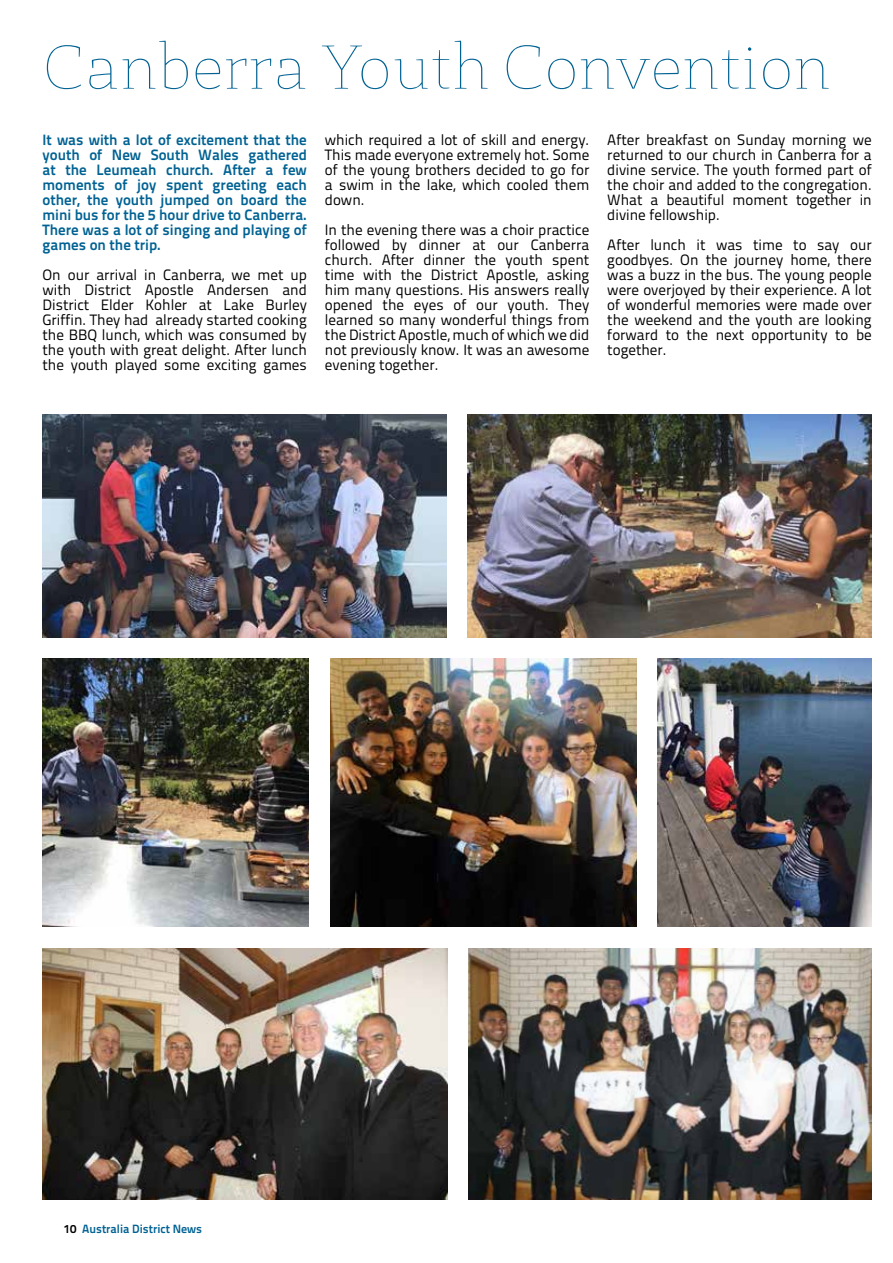
<style>
.page{position:relative;width:893px;height:1263px;background:#fff}
.page>*{position:absolute;margin:0;border:0;box-sizing:border-box;transform-origin:0 0}
.t1{font:100 61.5px "St Marie";color:#006293}
.t2{font:15px/15px "Titillium Text 22 L";color:#000;text-align:justify}
.t3{font:700 15px/15px "Titillium Text 22 L";color:#006293;text-align:justify}
.t4{font:700 12px "Titillium Text 22 L";color:#006293}
.s1{color:#000}
</style>
<div class="page">
<img style="left:43px;top:659px;width:266px;height:268px">
<img style="left:43px;top:415px;width:403px;height:222px">
<img style="left:469px;top:948px;width:403px;height:251px">
<img style="left:468px;top:415px;width:404px;height:222px">
<img style="left:330px;top:659px;width:306px;height:268px">
<img style="left:657px;top:659px;width:215px;height:268px">
<img style="left:43px;top:948px;width:404px;height:251px">
<h1 class="t1" style="left:43px;top:30px;width:789px">Canberra Youth Convention</h1>
<p class="t3" style="left:43px;top:132px;width:266px">It was with a lot of excitement that the youth of New South Wales gathered at the Leumeah church. After a few moments of joy spent greeting each other, the youth jumped on board the mini bus for the 5 hour drive to Canberra.<br>There was a lot of singing and playing of games on the trip.</p>
<p class="t2" style="left:43px;top:267px;width:266px">On our arrival in Canberra, we met up with District Apostle Andersen and District Elder Kohler at Lake Burley Griffin. They had already started cooking the BBQ lunch, which was consumed by the youth with great delight. After lunch the youth played some exciting games</p>
<p class="t2" style="left:325px;top:132px;width:266px">which required a lot of skill and energy.<br>This made everyone extremely hot. Some of the young brothers decided to go for a swim in the lake, which cooled them down.</p>
<p class="t2" style="left:325px;top:222px;width:266px">In the evening there was a choir practice followed by dinner at our Canberra church. After dinner the youth spent time with the District Apostle, asking him many questions. His answers really opened the eyes of our youth. They learned so many wonderful things from the District Apostle, much of which we did not previously know. It was an awesome evening together.</p>
<p class="t2" style="left:607px;top:132px;width:266px">After breakfast on Sunday morning we returned to our church in Canberra for a divine service. The youth formed part of the choir and added to the congregation.<br>What a beautiful moment together in divine fellowship.</p>
<p class="t2" style="left:607px;top:237px;width:266px">After lunch it was time to say our goodbyes. On the journey home, there was a buzz in the bus. The young people were overjoyed by their experience. A lot of wonderful memories were made over the weekend and the youth are looking forward to the next opportunity to be together.</p>
<p class="t4" style="left:64px;top:1220px;width:140px"><span class="s1">10</span> Australia District News</p>
</div>
